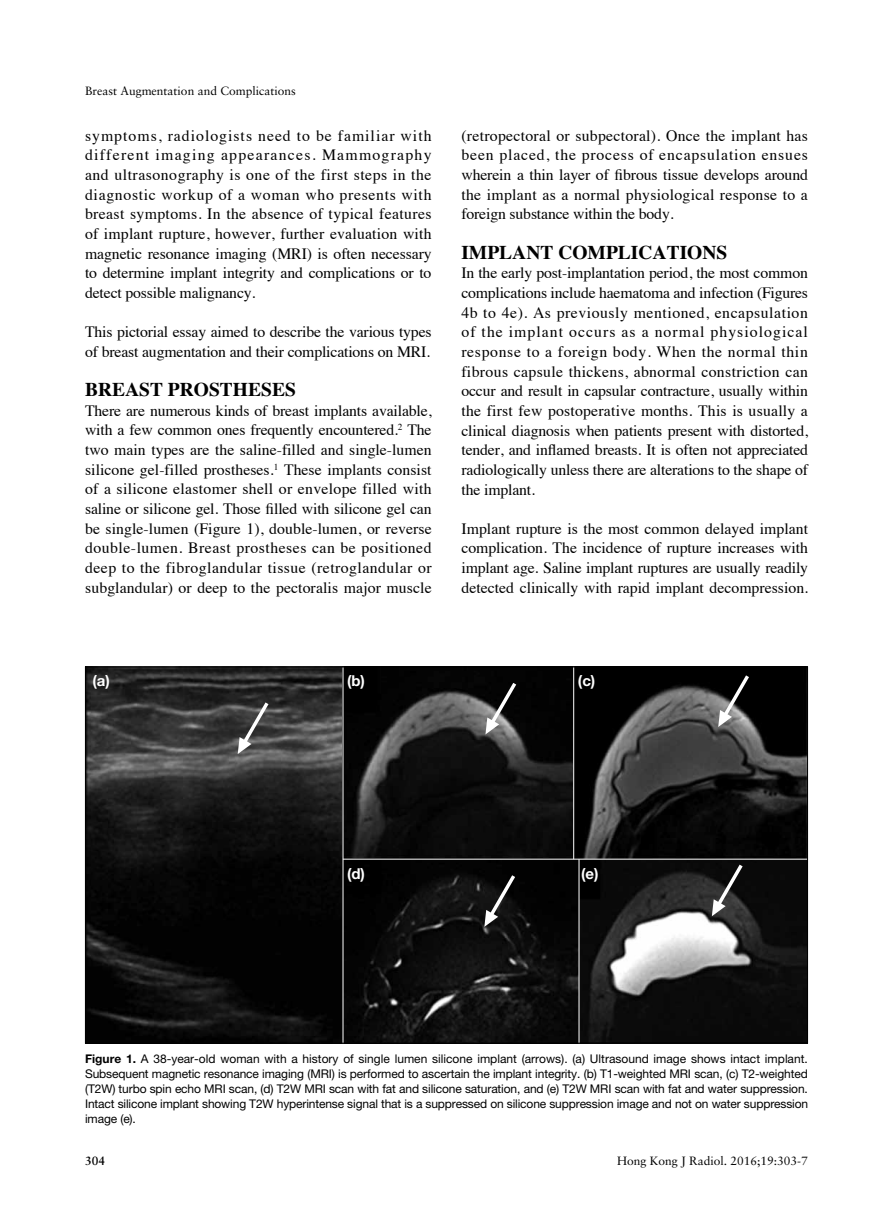
<style>
.page{position:relative;width:893px;height:1229px;background:#fff}
.page>*{position:absolute;margin:0;border:0;box-sizing:border-box;transform-origin:0 0}
.t1{font:700 19.5px "Times";color:#000}
.t2{font:15.75px/19.6px "Times";letter-spacing:-.01em;color:#000;text-align:justify}
.t3{font:700 15px "Helvetica Neue";color:#fff}
.t4{font:12px/15px "Helvetica Neue";letter-spacing:-.01em;color:#000;text-align:justify}
.t5{font:12px "Sabon";color:#000}
.t6{font:700 12px "Sabon";color:#000}
.s1{font-weight:700}
</style>
<div class="page">
<img style="left:87px;top:669px;width:256px;height:372px">
<img style="left:344px;top:669px;width:462px;height:190px">
<img style="left:344px;top:860px;width:235px;height:181px">
<img style="left:580px;top:860px;width:226px;height:181px">
<hr style="left:573px;top:667px;width:1px;height:192px;background:#fff">
<svg style="left:238px;top:702px;width:30px;height:52px;background:#646464"></svg>
<svg style="left:485px;top:683px;width:31px;height:51px;background:#555"></svg>
<svg style="left:484px;top:875px;width:31px;height:52px;background:#343434"></svg>
<svg style="left:718px;top:675px;width:31px;height:52px;background:#595959"></svg>
<svg style="left:712px;top:865px;width:31px;height:51px;background:#444"></svg>
<p class="t5" style="left:85px;top:84px;width:212px">Breast Augmentation and Complications</p>
<p class="t2" style="left:85px;top:124px;width:348px">symptoms, radiologists need to be familiar with different imaging appearances. Mammography and ultrasonography is one of the first steps in the diagnostic workup of a woman who presents with breast symptoms. In the absence of typical features of implant rupture, however, further evaluation with magnetic resonance imaging (MRI) is often necessary to determine implant integrity and complications or to detect possible malignancy.</p>
<p class="t2" style="left:85px;top:321px;width:348px">This pictorial essay aimed to describe the various types of breast augmentation and their complications on MRI.</p>
<p class="t1" style="left:85px;top:371px;width:212px">BREAST PROSTHESES</p>
<p class="t2" style="left:85px;top:399px;width:348px">There are numerous kinds of breast implants available, with a few common ones frequently encountered.<sup>2</sup> The two main types are the saline-filled and single-lumen silicone gel-filled prostheses.<sup>1</sup> These implants consist of a silicone elastomer shell or envelope filled with saline or silicone gel. Those filled with silicone gel can be single-lumen (Figure 1), double-lumen, or reverse double-lumen. Breast prostheses can be positioned deep to the fibroglandular tissue (retroglandular or subglandular) or deep to the pectoralis major muscle</p>
<p class="t2" style="left:461px;top:124px;width:348px">(retropectoral or subpectoral). Once the implant has been placed, the process of encapsulation ensues wherein a thin layer of fibrous tissue develops around the implant as a normal physiological response to a foreign substance within the body.</p>
<p class="t1" style="left:461px;top:233px;width:267px">IMPLANT COMPLICATIONS</p>
<p class="t2" style="left:461px;top:262px;width:348px">In the early post-implantation period, the most common complications include haematoma and infection (Figures 4b to 4e). As previously mentioned, encapsulation of the implant occurs as a normal physiological response to a foreign body. When the normal thin fibrous capsule thickens, abnormal constriction can occur and result in capsular contracture, usually within the first few postoperative months. This is usually a clinical diagnosis when patients present with distorted, tender, and inflamed breasts. It is often not appreciated radiologically unless there are alterations to the shape of the implant.</p>
<p class="t2" style="left:462px;top:517px;width:348px">Implant rupture is the most common delayed implant complication. The incidence of rupture increases with implant age. Saline implant ruptures are usually readily detected clinically with rapid implant decompression.</p>
<p class="t3" style="left:92px;top:671px;width:19px">(a)</p>
<p class="t3" style="left:347px;top:671px;width:20px">(b)</p>
<p class="t3" style="left:578px;top:671px;width:19px">(c)</p>
<p class="t3" style="left:347px;top:864px;width:20px">(d)</p>
<p class="t3" style="left:581px;top:864px;width:19px">(e)</p>
<p class="t4" style="left:85px;top:1051px;width:725px"><span class="s1">Figure 1.</span> A 38-year-old woman with a history of single lumen silicone implant (arrows). (a) Ultrasound image shows intact implant.<br>Subsequent magnetic resonance imaging (MRI) is performed to ascertain the implant integrity. (b) T1-weighted MRI scan, (c) T2-weighted (T2W) turbo spin echo MRI scan, (d) T2W MRI scan with fat and silicone saturation, and (e) T2W MRI scan with fat and water suppression.<br>Intact silicone implant showing T2W hyperintense signal that is a suppressed on silicone suppression image and not on water suppression image (e).</p>
<p class="t6" style="left:85px;top:1153px;width:22px">304</p>
<p class="t5" style="left:617px;top:1153px;width:192px">Hong Kong J Radiol. 2016;19:303-7</p>
</div>
